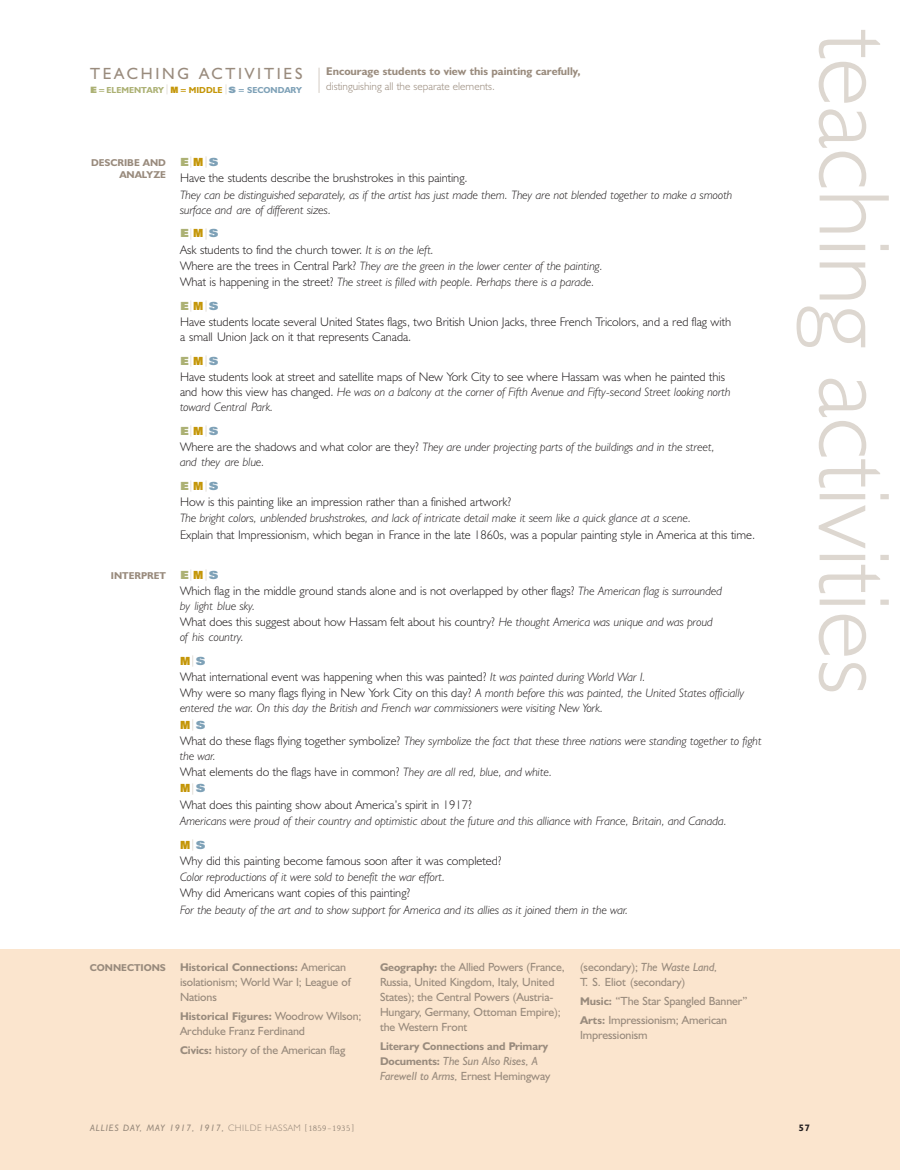
<style>
.page{position:relative;width:900px;height:1170px;background:#fff}
.page>*{position:absolute;margin:0;border:0;box-sizing:border-box;transform-origin:0 0}
.t1{font:300 101.25px "Humanist 521 BT";color:#ddd7d0}
.t2{font:16.25px "Humanist 521 BT";letter-spacing:.165em;color:#998b7d}
.t3{font:300 12.5px/15px "Humanist 521 BT";color:#231f20}
.t4{font:italic 300 12.25px/15px "Humanist 521 BT";color:#231f20}
.t5{font:11.88px/15px "Humanist 521 BT";letter-spacing:-.01em;color:#998b7d}
.t6{font:italic 11.88px/15px "Humanist 521 BT";letter-spacing:-.01em;color:#998b7d}
.t7{font:700 11.25px "Humanist 521 BT";color:#998b7d}
.t8{font:300 11.25px "Humanist 521 BT";color:#998b7d}
.t9{font:900 11.25px "Zurich BT";color:#acb174;scale:1.2 1}
.t10{font:900 11.25px "Zurich BT";color:#c49608;scale:.85 1}
.t11{font:700 10px/12.5px "Humanist 521 BT";color:#998b7d;text-align:right}
.t12{font:italic 9.38px "Humanist 521 BT";letter-spacing:.1em;color:#998b7d}
.t13{font:700 9.38px "Humanist 521 BT";color:#231f20}
.t14{font:700 8.75px "Humanist 521 BT";color:#acb174}
.s1{font-family:"Zurich BT";font-weight:900}
.s2{font-weight:300;font-style:italic;font-size:10px;color:#d4cdc4}
.s3{font-family:"Zurich BT";font-weight:900;color:#c49608}
.s4{color:#c49608}
.s5{font-family:"Zurich BT";font-weight:900;color:#7ea1b7}
.s6{color:#7ea1b7}
.s7{font-family:"Humanist 521 BT";font-weight:300;color:#d4cdc4}
.s8{font-family:"Humanist 521 BT";font-weight:300;font-style:italic;color:#d4cdc4}
.s9{font-style:italic;font-size:12.25px}
.s10{font-style:normal;font-size:12.5px}
.s11{font-weight:400;font-size:11.88px}
.s12{font-weight:700;font-size:11.25px}
.s13{font-weight:700;font-style:normal;font-size:11.25px}
.s14{font-style:normal}
.s15{font-style:italic}
.s16{font-weight:300;font-style:normal}
.s17{font-family:"Dyadis ITC";font-style:normal}
</style>
<div class="page">
<div style="left:0;top:949px;width:900px;height:221px;background:#fbe5ce"></div>
<svg style="left:319px;top:68px;width:1px;height:25px"></svg>
<h2 class="t2" style="left:90px;top:63px;width:214px">TEACHING ACTIVITIES</h2>
<p class="t14" style="left:90px;top:85px;width:214px"><span class="s1">E</span>=ELEMENTARY<span class="s2">|</span><span class="s3">M</span> <span class="s4">= MIDDLE</span><span class="s2">|</span><span class="s5">S</span> <span class="s6">= SECONDARY</span></p>
<p class="t7" style="left:326px;top:64px;width:256px">Encourage students to view this painting carefully,</p>
<p class="t8" style="left:326px;top:79px;width:170px">distinguishing all the separate elements.</p>
<p class="t11" style="left:91px;top:156px;width:76px">DESCRIBE AND<br>ANALYZE</p>
<p class="t11" style="left:111px;top:569px;width:57px">INTERPRET</p>
<p class="t9" style="left:180px;top:155px;width:34px">E<span class="s7">|</span><span class="s4">M</span><span class="s8">|</span><span class="s6">S</span></p>
<p class="t3" style="left:180px;top:170px;width:289px">Have the students describe the brushstrokes in this painting.</p>
<p class="t4" style="left:180px;top:187px;width:554px">They can be distinguished separately, as if the artist has just made them. They are not blended together to make a smooth surface and are of different sizes.</p>
<p class="t9" style="left:180px;top:226px;width:34px">E<span class="s7">|</span><span class="s4">M</span><span class="s8">|</span><span class="s6">S</span></p>
<p class="t3" style="left:180px;top:242px;width:256px">Ask students to find the church tower. <span class="s9">It is on the left.</span></p>
<p class="t4" style="left:180px;top:257px;width:424px;line-height:16.2px"><span class="s10">Where are the trees in Central Park?</span> They are the green in the lower center of the painting.<br><span class="s10">What is happening in the street?</span> The street is filled with people. Perhaps there is a parade.</p>
<p class="t9" style="left:180px;top:299px;width:34px">E<span class="s7">|</span><span class="s4">M</span><span class="s8">|</span><span class="s6">S</span></p>
<p class="t3" style="left:180px;top:314px;width:553px">Have students locate several United States flags, two British Union Jacks, three French Tricolors, and a red flag with a small Union Jack on it that represents Canada.</p>
<p class="t9" style="left:180px;top:354px;width:34px">E<span class="s7">|</span><span class="s4">M</span><span class="s8">|</span><span class="s6">S</span></p>
<p class="t3" style="left:180px;top:369px;width:547px">Have students look at street and satellite maps of New York City to see where Hassam was when he painted this</p>
<p class="t4" style="left:180px;top:384px;width:552px"><span class="s10">and how this view has changed.</span> He was on a balcony at the corner of Fifth Avenue and Fifty-second Street looking north toward Central Park.</p>
<p class="t9" style="left:180px;top:424px;width:34px">E<span class="s7">|</span><span class="s4">M</span><span class="s8">|</span><span class="s6">S</span></p>
<p class="t4" style="left:180px;top:439px;width:536px"><span class="s10">Where are the shadows and what color are they?</span> They are under projecting parts of the buildings and in the street, and they are blue.</p>
<p class="t9" style="left:180px;top:479px;width:34px">E<span class="s7">|</span><span class="s4">M</span><span class="s8">|</span><span class="s6">S</span></p>
<p class="t3" style="left:180px;top:494px;width:333px">How is this painting like an impression rather than a finished artwork?</p>
<p class="t4" style="left:180px;top:510px;width:513px">The bright colors, unblended brushstrokes, and lack of intricate detail make it seem like a quick glance at a scene.</p>
<p class="t3" style="left:180px;top:527px;width:577px">Explain that Impressionism, which began in France in the late 1860s, was a popular painting style in America at this time.</p>
<p class="t9" style="left:180px;top:568px;width:34px">E<span class="s7">|</span><span class="s4">M</span><span class="s8">|</span><span class="s6">S</span></p>
<p class="t3" style="left:180px;top:583px;width:544px">Which flag in the middle ground stands alone and is not overlapped by other flags? <span class="s9">The American flag is surrounded</span></p>
<p class="t4" style="left:180px;top:598px;width:77px">by light blue sky.</p>
<p class="t3" style="left:180px;top:614px;width:534px">What does this suggest about how Hassam felt about his country? <span class="s9">He thought America was unique and was proud</span></p>
<p class="t4" style="left:180px;top:629px;width:65px">of his country.</p>
<p class="t10" style="left:180px;top:654px;width:32px">M<span class="s8">|</span><span class="s6">S</span></p>
<p class="t3" style="left:180px;top:669px;width:467px">What international event was happening when this was painted? <span class="s9">It was painted during World War I.</span></p>
<p class="t4" style="left:180px;top:685px;width:566px"><span class="s10">Why were so many flags flying in New York City on this day?</span> A month before this was painted, the United States officially entered the war. On this day the British and French war commissioners were visiting New York.</p>
<p class="t10" style="left:180px;top:718px;width:32px">M<span class="s8">|</span><span class="s6">S</span></p>
<p class="t4" style="left:180px;top:733px;width:583px"><span class="s10">What do these flags flying together symbolize?</span> They symbolize the fact that these three nations were standing together to fight the war.</p>
<p class="t3" style="left:180px;top:764px;width:374px">What elements do the flags have in common? <span class="s9">They are all red, blue, and white.</span></p>
<p class="t10" style="left:180px;top:782px;width:32px">M<span class="s8">|</span><span class="s6">S</span></p>
<p class="t3" style="left:180px;top:797px;width:293px">What does this painting show about America’s spirit in 1917?</p>
<p class="t4" style="left:180px;top:813px;width:548px">Americans were proud of their country and optimistic about the future and this alliance with France, Britain, and Canada.</p>
<p class="t10" style="left:180px;top:838px;width:32px">M<span class="s8">|</span><span class="s6">S</span></p>
<p class="t3" style="left:180px;top:853px;width:323px">Why did this painting become famous soon after it was completed?</p>
<p class="t4" style="left:180px;top:869px;width:267px">Color reproductions of it were sold to benefit the war effort.</p>
<p class="t3" style="left:180px;top:885px;width:232px">Why did Americans want copies of this painting?</p>
<p class="t4" style="left:180px;top:902px;width:450px">For the beauty of the art and to show support for America and its allies as it joined them in the war.</p>
<p class="t11" style="left:90px;top:961px;width:78px">CONNECTIONS</p>
<p class="t7" style="left:180px;top:961px;width:168px">Historical Connections: <span class="s11">American</span></p>
<p class="t5" style="left:180px;top:975px;width:172px">isolationism; World War I; League of<br>Nations</p>
<p class="t7" style="left:180px;top:1009px;width:183px">Historical Figures: <span class="s11">Woodrow Wilson;</span></p>
<p class="t5" style="left:180px;top:1022px;width:167px;line-height:18.8px">Archduke Franz Ferdinand<br><span class="s12">Civics:</span> history of the American flag</p>
<p class="t5" style="left:380px;top:960px;width:186px"><span class="s12">Geography:</span> the Allied Powers (France, Russia, United Kingdom, Italy, United States); the Central Powers (Austria-Hungary, Germany, Ottoman Empire); the Western Front</p>
<p class="t7" style="left:380px;top:1039px;width:170px">Literary Connections and Primary</p>
<p class="t6" style="left:380px;top:1053px;width:172px"><span class="s13">Documents:</span> The Sun Also Rises, A<br>Farewell to Arms, <span class="s14">Ernest Hemingway</span></p>
<p class="t5" style="left:580px;top:960px;width:139px">(secondary); <span class="s15">The Waste Land,<br></span>T. S. Eliot (secondary)</p>
<p class="t5" style="left:580px;top:992px;width:169px;line-height:18.8px"><span class="s12">Music:</span> “The Star Spangled Banner”<br><span class="s12">Arts:</span> Impressionism; American</p>
<p class="t5" style="left:580px;top:1027px;width:69px">Impressionism</p>
<h1 class="t1" style="left:916px;top:32px;width:665px;rotate:90deg">teaching activities</h1>
<p class="t12" style="left:90px;top:1122px;width:266px">ALLIES DAY, MAY 1917, 1917, <span class="s16">CHILDE HASSAM</span> <span class="s17">[1859–1935]</span></p>
<p class="t13" style="left:799px;top:1122px;width:13px">57</p>
</div>
